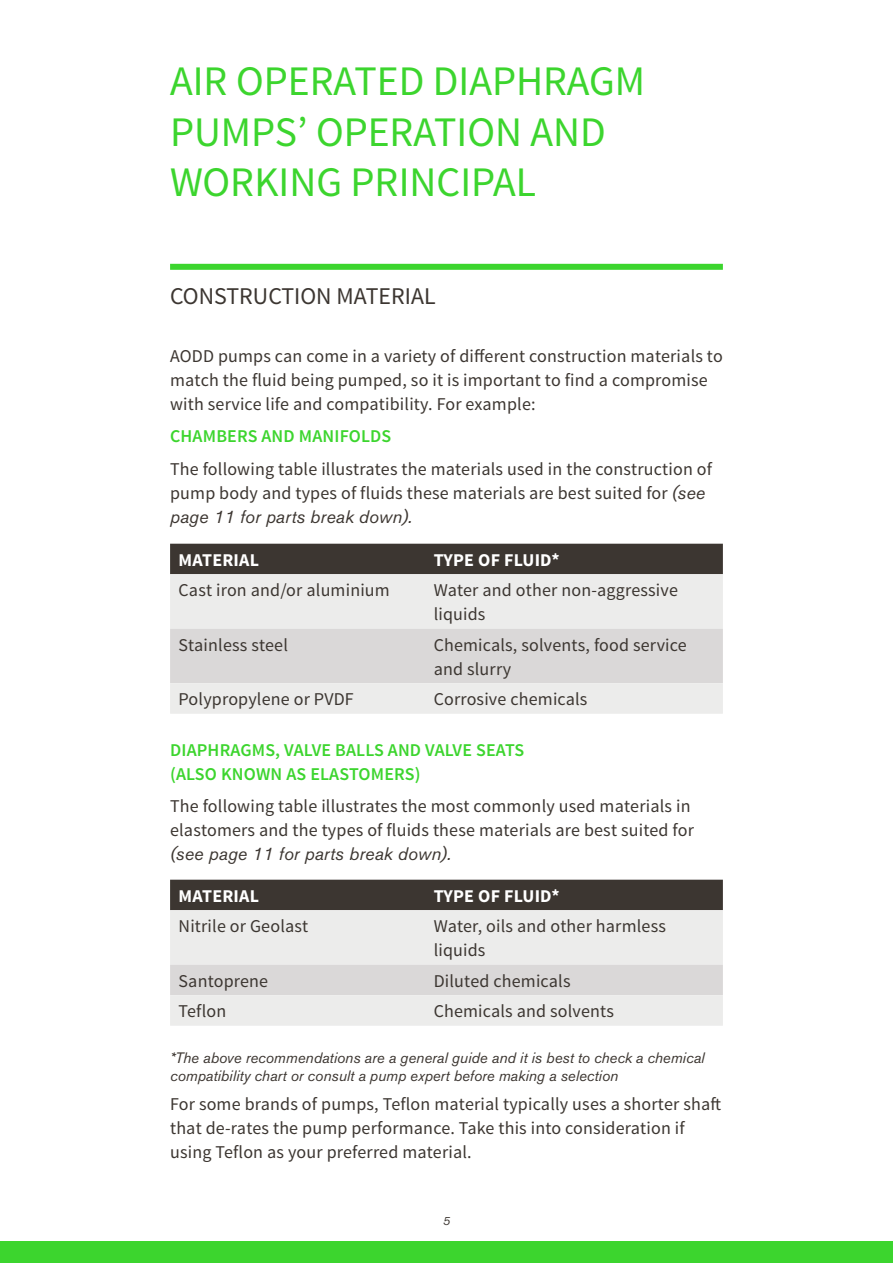
<style>
.page{position:relative;width:893px;height:1263px;background:#fff}
.page>*{position:absolute;margin:0;border:0;box-sizing:border-box;transform-origin:0 0}
.t1{font:42px/50.4px "Source Sans Pro";color:#3cd52e}
.t2{font:24px "Source Sans Pro";color:#3c3631}
.t3{font:18px/24px "Source Sans Pro";letter-spacing:.01em;color:#3c3631}
.t4{font:600 18px/24px "Source Sans Pro";letter-spacing:.01em;color:#3cd52e}
.t5{font:italic 18px "Akzidenz Grotesk BQ";letter-spacing:.01em;color:#3c3631}
.t6{font:700 18px "Source Sans Pro";letter-spacing:.01em;color:#fff}
.t7{font:italic 15px/18px "Akzidenz Grotesk BQ";color:#3c3631}
.t8{font:italic 12px "Akzidenz Grotesk BQ";color:#3c3631}
.s1{font-family:"Akzidenz Grotesk BQ";font-style:italic}
</style>
<div class="page">
<div style="left:0;top:1242px;width:893px;height:21px;background:#3cd52e"></div>
<div style="left:170px;top:264px;width:553px;height:6px;background:#3cd52e"></div>
<svg style="left:170px;top:544px;width:553px;height:170px;background:#c7c5c4"></svg>
<svg style="left:170px;top:880px;width:553px;height:146px;background:#c4c2c0"></svg>
<h1 class="t1" style="left:170px;top:57px;width:477px">AIR OPERATED DIAPHRAGM<br>PUMPS’ OPERATION AND<br>WORKING PRINCIPAL</h1>
<h2 class="t2" style="left:170px;top:281px;width:267px">CONSTRUCTION MATERIAL</h2>
<p class="t3" style="left:170px;top:344px;width:554px">AODD pumps can come in a variety of different construction materials to match the fluid being pumped, so it is important to find a compromise with service life and compatibility. For example:</p>
<p class="t4" style="left:170px;top:425px;width:223px">CHAMBERS AND MANIFOLDS</p>
<p class="t3" style="left:170px;top:457px;width:544px">The following table illustrates the materials used in the construction of pump body and types of fluids these materials are best suited for <span class="s1">(see</span></p>
<p class="t5" style="left:170px;top:506px;width:244px">page 11 for parts break down).</p>
<p class="t6" style="left:179px;top:548px;width:82px">MATERIAL</p>
<p class="t6" style="left:434px;top:548px;width:127px">TYPE OF FLUID*</p>
<p class="t3" style="left:179px;top:578px;width:213px">Cast iron and/or aluminium</p>
<p class="t3" style="left:434px;top:578px;width:246px">Water and other non-aggressive liquids</p>
<p class="t3" style="left:179px;top:633px;width:111px">Stainless steel</p>
<p class="t3" style="left:434px;top:633px;width:255px">Chemicals, solvents, food service and slurry</p>
<p class="t3" style="left:179px;top:687px;width:177px">Polypropylene or PVDF</p>
<p class="t3" style="left:434px;top:687px;width:155px">Corrosive chemicals</p>
<p class="t4" style="left:170px;top:738px;width:356px">DIAPHRAGMS, VALVE BALLS AND VALVE SEATS (ALSO KNOWN AS ELASTOMERS)</p>
<p class="t3" style="left:170px;top:795px;width:525px">The following table illustrates the most commonly used materials in elastomers and the types of fluids these materials are best suited for</p>
<p class="t5" style="left:170px;top:843px;width:283px">(see page 11 for parts break down).</p>
<p class="t6" style="left:179px;top:884px;width:82px">MATERIAL</p>
<p class="t6" style="left:434px;top:884px;width:127px">TYPE OF FLUID*</p>
<p class="t3" style="left:179px;top:914px;width:131px">Nitrile or Geolast</p>
<p class="t3" style="left:434px;top:914px;width:234px">Water, oils and other harmless liquids</p>
<p class="t3" style="left:179px;top:969px;width:91px">Santoprene</p>
<p class="t3" style="left:434px;top:969px;width:138px">Diluted chemicals</p>
<p class="t3" style="left:179px;top:999px;width:49px">Teflon</p>
<p class="t3" style="left:434px;top:999px;width:182px">Chemicals and solvents</p>
<p class="t7" style="left:170px;top:1049px;width:536px">*The above recommendations are a general guide and it is best to check a chemical compatibility chart or consult a pump expert before making a selection</p>
<p class="t3" style="left:170px;top:1092px;width:553px">For some brands of pumps, Teflon material typically uses a shorter shaft that de-rates the pump performance. Take this into consideration if using Teflon as your preferred material.</p>
<p class="t8" style="left:443px;top:1213px;width:8px">5</p>
</div>
